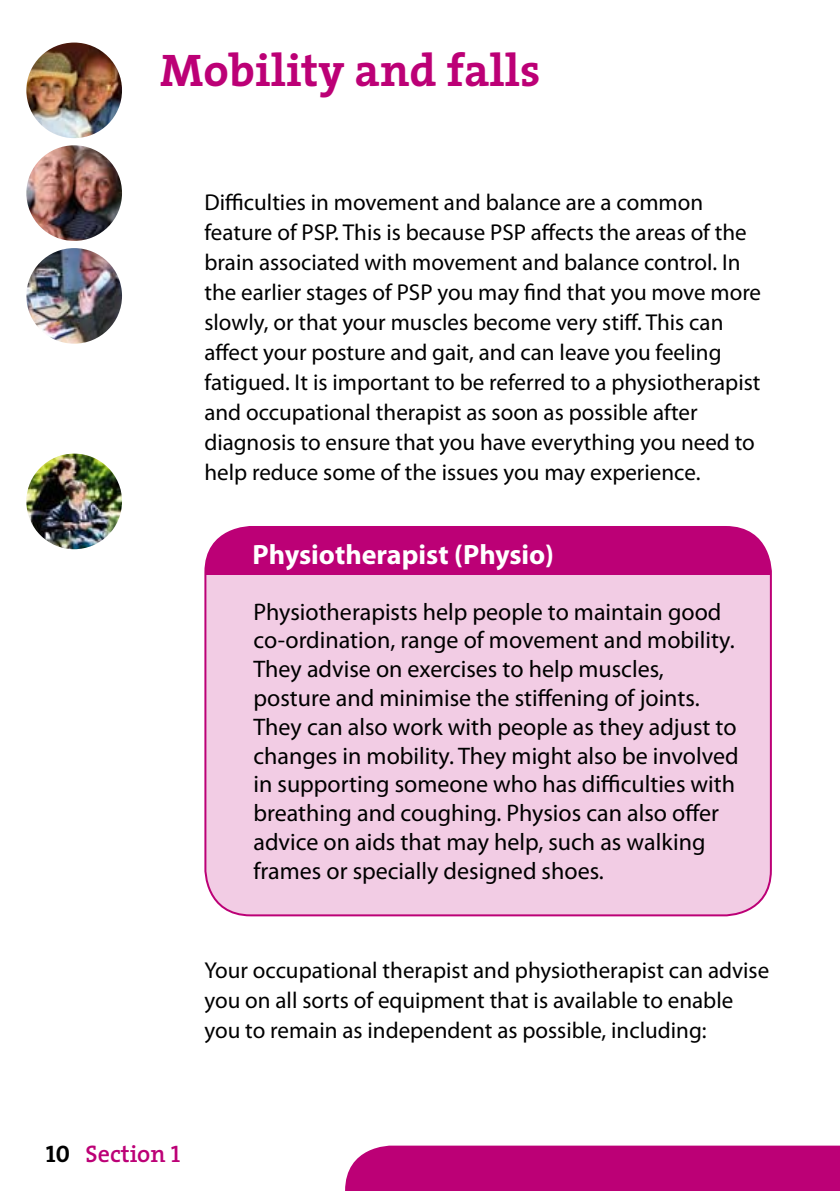
<style>
.page{position:relative;width:840px;height:1191px;background:#fff}
.page>*{position:absolute;margin:0;border:0;box-sizing:border-box;transform-origin:0 0}
.t1{font:700 46px "The Serif";color:#bc0076}
.t2{font:700 28px "Myriad Pro";color:#fff}
.t3{font:24px/28.8px "Myriad Pro";color:#000}
.t4{font:600 24px "The Serif";color:#bc0076}
.t5{font:23px/30px "Myriad Pro";color:#000}
.s1{font-family:"The Serif Bold Caps";font-weight:400;color:#000}
.s2{font-family:"The Serif Semi Bold Caps";font-weight:400}
</style>
<div class="page">
<div style="left:345px;top:1145px;width:495px;height:46px;background:#bc0076"></div>
<img style="left:26px;top:43px;width:96px;height:95px;border-radius:48px">
<img style="left:26px;top:145px;width:96px;height:96px;border-radius:48px">
<img style="left:26px;top:248px;width:96px;height:96px;border-radius:48px">
<img style="left:26px;top:453px;width:96px;height:96px;border-radius:48px">
<div style="left:205px;top:527px;width:565px;height:388px;background:#f2cce4;border-radius:45px"></div>
<div style="left:205px;top:527px;width:565px;height:48px;background:#bc0076"></div>
<div style="left:204px;top:526px;width:567px;height:390px;border:2px solid #bc0076;border-radius:45px"></div>
<h1 class="t1" style="left:160px;top:32px;width:381px">Mobility and falls</h1>
<p class="t5" style="left:204px;top:187px;width:558px">Difficulties in movement and balance are a common feature of PSP. This is because PSP affects the areas of the brain associated with movement and balance control. In the earlier stages of PSP you may find that you move more slowly, or that your muscles become very stiff. This can affect your posture and gait, and can leave you feeling fatigued. It is important to be referred to a physiotherapist and occupational therapist as soon as possible after diagnosis to ensure that you have everything you need to help reduce some of the issues you may experience.</p>
<p class="t2" style="left:252px;top:536px;width:303px">Physiotherapist (Physio)</p>
<p class="t3" style="left:253px;top:597px;width:486px">Physiotherapists help people to maintain good co-ordination, range of movement and mobility.<br>They advise on exercises to help muscles, posture and minimise the stiffening of joints.<br>They can also work with people as they adjust to changes in mobility. They might also be involved in supporting someone who has difficulties with breathing and coughing. Physios can also offer advice on aids that may help, such as walking frames or specially designed shoes.</p>
<p class="t5" style="left:204px;top:955px;width:566px">Your occupational therapist and physiotherapist can advise you on all sorts of equipment that is available to enable you to remain as independent as possible, including:</p>
<p class="t4" style="left:46px;top:1133px;width:136px"><span class="s1">10</span> Section <span class="s2">1</span></p>
</div>
